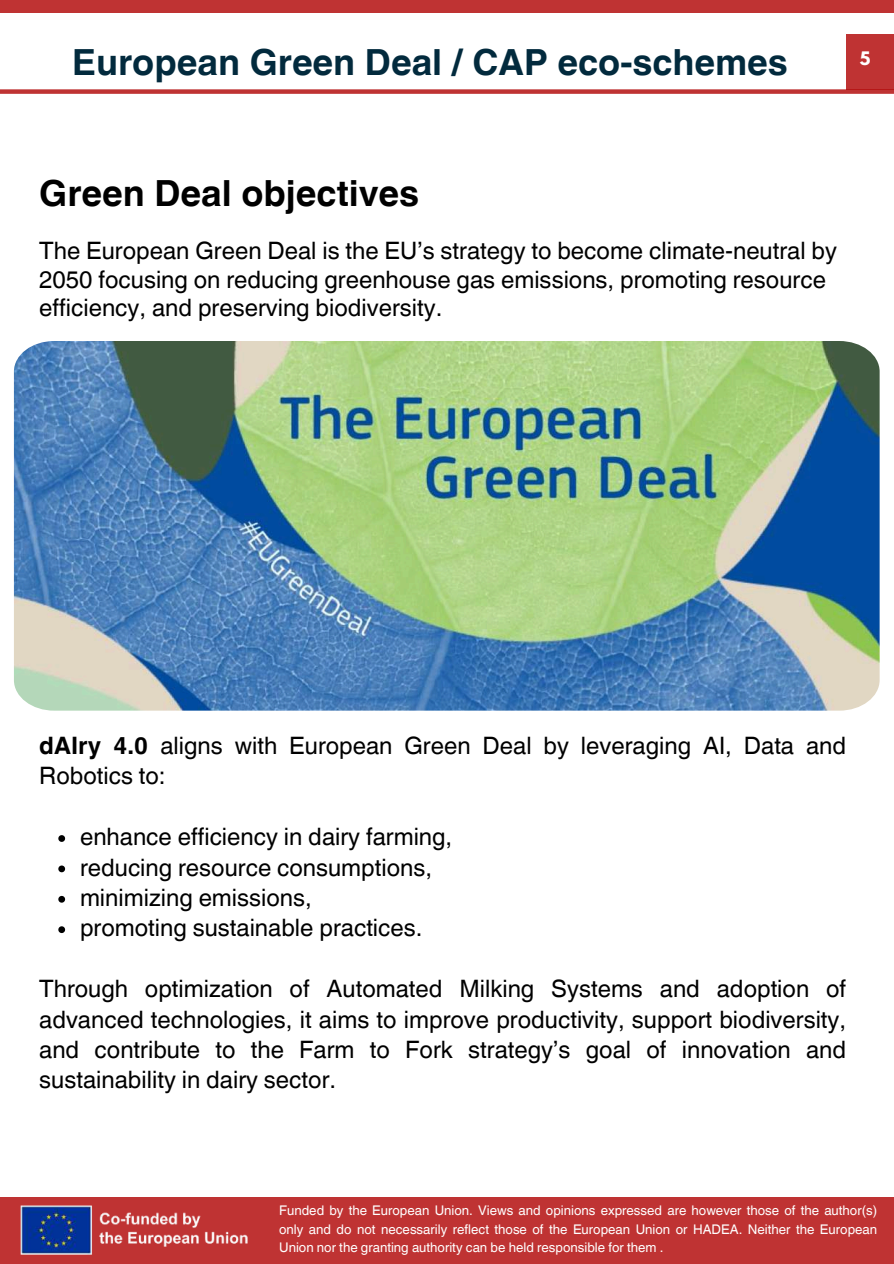
<style>
.page{position:relative;width:894px;height:1264px;background:#fff}
.page>*{position:absolute;margin:0;border:0;box-sizing:border-box;transform-origin:0 0}
.t1{font:700 36px "Helvetica World";color:#022a3d}
.t2{font:700 36px "Helvetica World";color:#000}
.t3{font:24px/30.3px "Helvetica World";color:#000}
.t4{font:700 16.5px "League Spartan";color:#fff}
.t5{font:13.35px/18.3px "Helvetica World";color:#fff;text-align:justify}
.s1{font-weight:700}
</style>
<div class="page">
<img style="left:14px;top:341px;width:865px;height:369px">
<div style="left:0;top:0;width:893px;height:12px;background:#bf3333"></div>
<div style="left:0;top:1197px;width:893px;height:66px;background:#bf3333"></div>
<div style="left:846px;top:34px;width:47px;height:55px;background:#bf3333"></div>
<div style="left:0;top:89px;width:893px;height:5px;background:#bf3333"></div>
<svg style="left:58px;top:835px;width:7px;height:6px"></svg>
<svg style="left:58px;top:865px;width:7px;height:7px"></svg>
<svg style="left:58px;top:895px;width:7px;height:7px"></svg>
<svg style="left:58px;top:926px;width:7px;height:7px"></svg>
<img style="left:20px;top:1205px;width:228px;height:50px">
<h1 class="t1" style="left:72px;top:33px;width:717px">European Green Deal / CAP eco-schemes</h1>
<p class="t4" style="left:859px;top:51px;width:12px">5</p>
<h1 class="t2" style="left:39px;top:164px;width:381px">Green Deal objectives</h1>
<p class="t3" style="left:39px;top:237px;width:799px;line-height:28.2px">The European Green Deal is the EU’s strategy to become climate-neutral by<br>2050 focusing on reducing greenhouse gas emissions, promoting resource efficiency, and preserving biodiversity.</p>
<p class="t3" style="left:39px;top:730px;width:808px"><span class="s1">dAIry 4.0</span> aligns with European Green Deal by leveraging AI, Data and<br>Robotics to:</p>
<p class="t3" style="left:80px;top:821px;width:373px">enhance efficiency in dairy farming, reducing resource consumptions, minimizing emissions,<br>promoting sustainable practices.</p>
<p class="t3" style="left:39px;top:973px;width:808px;text-align:justify">Through optimization of Automated Milking Systems and adoption of advanced technologies, it aims to improve productivity, support biodiversity, and contribute to the Farm to Fork strategy’s goal of innovation and sustainability in dairy sector.</p>
<p class="t5" style="left:279px;top:1201px;width:599px">Funded by the European Union. Views and opinions expressed are however those of the author(s) only and do not necessarily reflect those of the European Union or HADEA. Neither the European Union nor the granting authority can be held responsible for them .</p>
</div>
